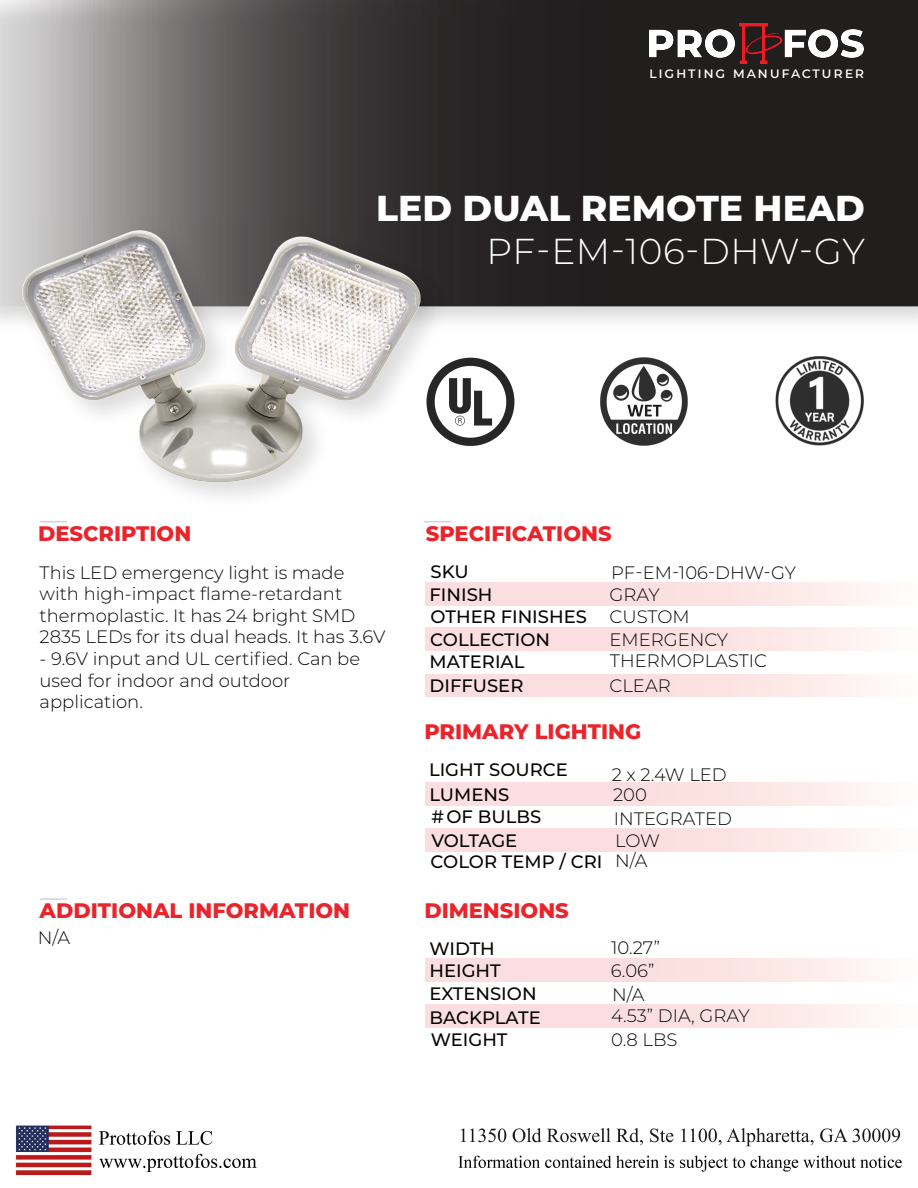
<style>
.page{position:relative;width:918px;height:1188px;background:#fff}
.page>*{position:absolute;margin:0;border:0;box-sizing:border-box;transform-origin:0 0}
.t1{font:800 36px "Montserrat";color:#fff}
.t2{font:300 36px "Montserrat";letter-spacing:.015em;color:#fff}
.t3{font:800 21px "Montserrat";color:#ea242b}
.t4{font:300 18px/21.6px "Montserrat";color:#050504}
.t5{font:500 18px/25px "Montserrat";color:#050504}
.t6{font:500 15px "Montserrat";letter-spacing:.11em;color:#fff}
.s1{font-weight:300}
</style>
<div class="page">
<div style="left:426px;top:1005px;width:492px;height:23px;background:linear-gradient(to right,#fad7d9,#fdf4f1)"></div>
<div style="left:426px;top:674px;width:492px;height:23px;background:linear-gradient(to right,#fad7d9,#fdf4f1)"></div>
<div style="left:426px;top:628px;width:492px;height:23px;background:linear-gradient(to right,#fad7d9,#fdf4f1)"></div>
<div style="left:426px;top:583px;width:492px;height:22px;background:linear-gradient(to right,#fad7d9,#fdf4f1)"></div>
<div style="left:426px;top:829px;width:492px;height:22px;background:linear-gradient(to right,#fad7d9,#fdf4f1)"></div>
<div style="left:426px;top:783px;width:492px;height:23px;background:linear-gradient(to right,#fad7d9,#fdf4f1)"></div>
<svg style="left:0;top:0;width:918px;height:306px;background:#3f3c3c"></svg>
<div style="left:426px;top:958px;width:492px;height:23px;background:linear-gradient(to right,#fad7d9,#fdf4f1)"></div>
<hr style="left:40px;top:898px;width:27px;height:2px;background:#211e1e">
<img style="left:15px;top:1125px;width:887px;height:50px">
<svg style="left:424px;top:521px;width:27px;height:1px"></svg>
<svg style="left:40px;top:521px;width:27px;height:1px"></svg>
<img style="left:776px;top:357px;width:88px;height:88px">
<img style="left:468px;top:357px;width:47px;height:89px">
<img style="left:600px;top:357px;width:88px;height:88px">
<img style="left:650px;top:24px;width:213px;height:40px">
<img style="left:0;top:182px;width:468px;height:315px">
<p class="t6" style="left:649px;top:62px;width:217px">lighting manufacturer</p>
<p class="t3" style="left:38px;top:519px;width:155px">DESCRIPTION</p>
<h1 class="t1" style="left:376px;top:182px;width:490px">LED DUAL REMOTE HEAD</h1>
<h1 class="t2" style="left:487px;top:226px;width:380px">PF-EM-106-DHW-GY</h1>
<p class="t3" style="left:426px;top:519px;width:187px">SPECIFICATIONS</p>
<p class="t4" style="left:40px;top:561px;width:347px">This LED emergency light is made with high-impact flame-retardant thermoplastic. It has 24 bright SMD 2835 LEDs for its dual heads. It has 3.6V</p>
<p class="t4" style="left:40px;top:647px;width:322px">- 9.6V input and UL certified. Can be used for indoor and outdoor application.</p>
<p class="t3" style="left:40px;top:895px;width:312px">ADDITIONAL INFORMATION</p>
<p class="t4" style="left:38px;top:927px;width:34px">N/A</p>
<p class="t5" style="left:431px;top:558px;width:40px">SKU</p>
<p class="t4" style="left:611px;top:561px;width:186px">PF-EM-106-DHW-GY</p>
<p class="t5" style="left:430px;top:582px;width:64px">FINISH</p>
<p class="t4" style="left:610px;top:583px;width:52px">GRAY</p>
<p class="t5" style="left:431px;top:604px;width:158px">OTHER FINISHES</p>
<p class="t4" style="left:610px;top:606px;width:82px">CUSTOM</p>
<p class="t5" style="left:430px;top:626px;width:122px">COLLECTION</p>
<p class="t4" style="left:610px;top:628px;width:120px">EMERGENCY</p>
<p class="t5" style="left:430px;top:648px;width:96px">MATERIAL</p>
<p class="t4" style="left:610px;top:649px;width:159px">THERMOPLASTIC</p>
<p class="t5" style="left:430px;top:673px;width:95px">DIFFUSER</p>
<p class="t4" style="left:610px;top:674px;width:63px">CLEAR</p>
<p class="t3" style="left:424px;top:716px;width:219px">PRIMARY LIGHTING</p>
<p class="t5" style="left:429px;top:756px;width:140px">LIGHT SOURCE<br>LUMENS</p>
<p class="t4" style="left:612px;top:764px;width:117px;line-height:20.2px">2 x 2.4W LED<br>200</p>
<p class="t4" style="left:614px;top:807px;width:120px">INTEGRATED</p>
<p class="t5" style="left:431px;top:827px;width:87px">VOLTAGE</p>
<p class="t5" style="left:431px;top:803px;width:111px"># OF BULBS</p>
<p class="t5" style="left:431px;top:829px;width:231px;line-height:21.1px;text-indent:185px"><span class="s1">LOW<br></span>COLOR TEMP / CRI <span class="s1">N/A</span></p>
<p class="t3" style="left:424px;top:895px;width:146px">DIMENSIONS</p>
<p class="t5" style="left:429px;top:935px;width:67px">WIDTH</p>
<p class="t4" style="left:611px;top:936px;width:51px">10.27”</p>
<p class="t5" style="left:429px;top:958px;width:73px">HEIGHT</p>
<p class="t4" style="left:611px;top:959px;width:45px">6.06”</p>
<p class="t5" style="left:429px;top:981px;width:109px">EXTENSION</p>
<p class="t4" style="left:612px;top:983px;width:34px">N/A</p>
<p class="t5" style="left:429px;top:1004px;width:113px">BACKPLATE</p>
<p class="t4" style="left:611px;top:1005px;width:140px">4.53” DIA, GRAY</p>
<p class="t5" style="left:431px;top:1026px;width:78px">WEIGHT</p>
<p class="t4" style="left:611px;top:1028px;width:68px">0.8 LBS</p>
</div>
